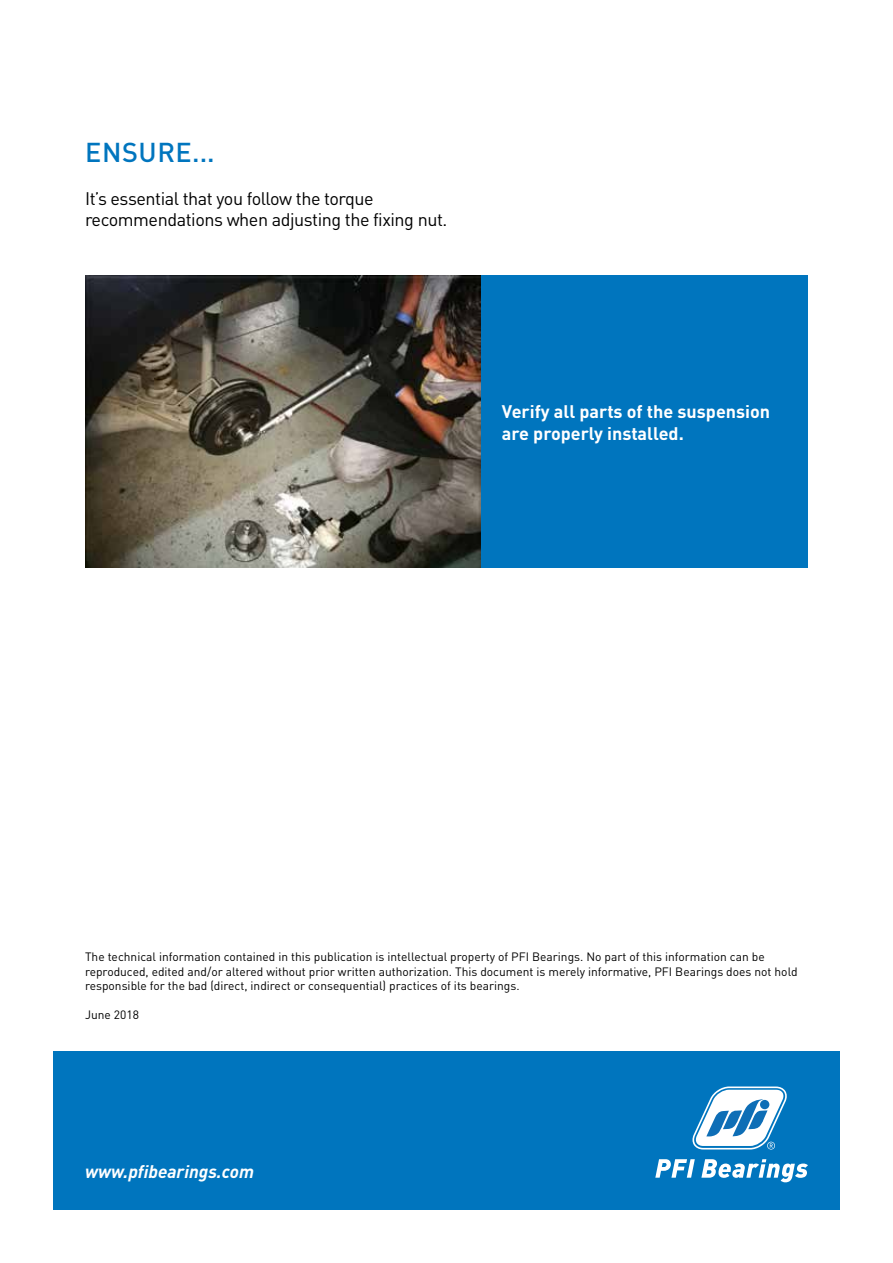
<style>
.page{position:relative;width:893px;height:1263px;background:#fff}
.page>*{position:absolute;margin:0;border:0;box-sizing:border-box;transform-origin:0 0}
.t1{font:500 27px "DIN Pro";letter-spacing:.02em;color:#0075be}
.t2{font:18px/21.6px "DIN Pro";letter-spacing:-.025em;color:#000}
.t3{font:700 18px/21.6px "DIN Pro";color:#fff}
.t4{font:italic 700 18px "DIN Pro";color:#fff}
.t5{font:12px/14.4px "DIN Pro";color:#000}
</style>
<div class="page">
<div style="left:53px;top:1051px;width:787px;height:159px;background:#0075be"></div>
<svg style="left:692px;top:1086px;width:95px;height:63px"></svg>
<svg style="left:655px;top:1159px;width:40px;height:19px"></svg>
<svg style="left:701px;top:1159px;width:107px;height:23px"></svg>
<div style="left:481px;top:275px;width:327px;height:293px;background:#0075be"></div>
<img style="left:85px;top:275px;width:396px;height:293px">
<h1 class="t1" style="left:85px;top:130px;width:131px">ENSURE...</h1>
<h2 class="t2" style="left:85px;top:186px;width:364px">It’s essential that you follow the torque recommendations when adjusting the fixing nut.</h2>
<h2 class="t3" style="left:502px;top:399px;width:270px">Verify all parts of the suspension are properly installed.</h2>
<p class="t5" style="left:85px;top:948px;width:714px">The technical information contained in this publication is intellectual property of PFI Bearings. No part of this information can be reproduced, edited and/or altered without prior written authorization. This document is merely informative, PFI Bearings does not hold responsible for the bad (direct, indirect or consequential) practices of its bearings.</p>
<p class="t5" style="left:85px;top:1006px;width:55px">June 2018</p>
<h2 class="t4" style="left:85px;top:1157px;width:171px">www.pfibearings.com</h2>
</div>
